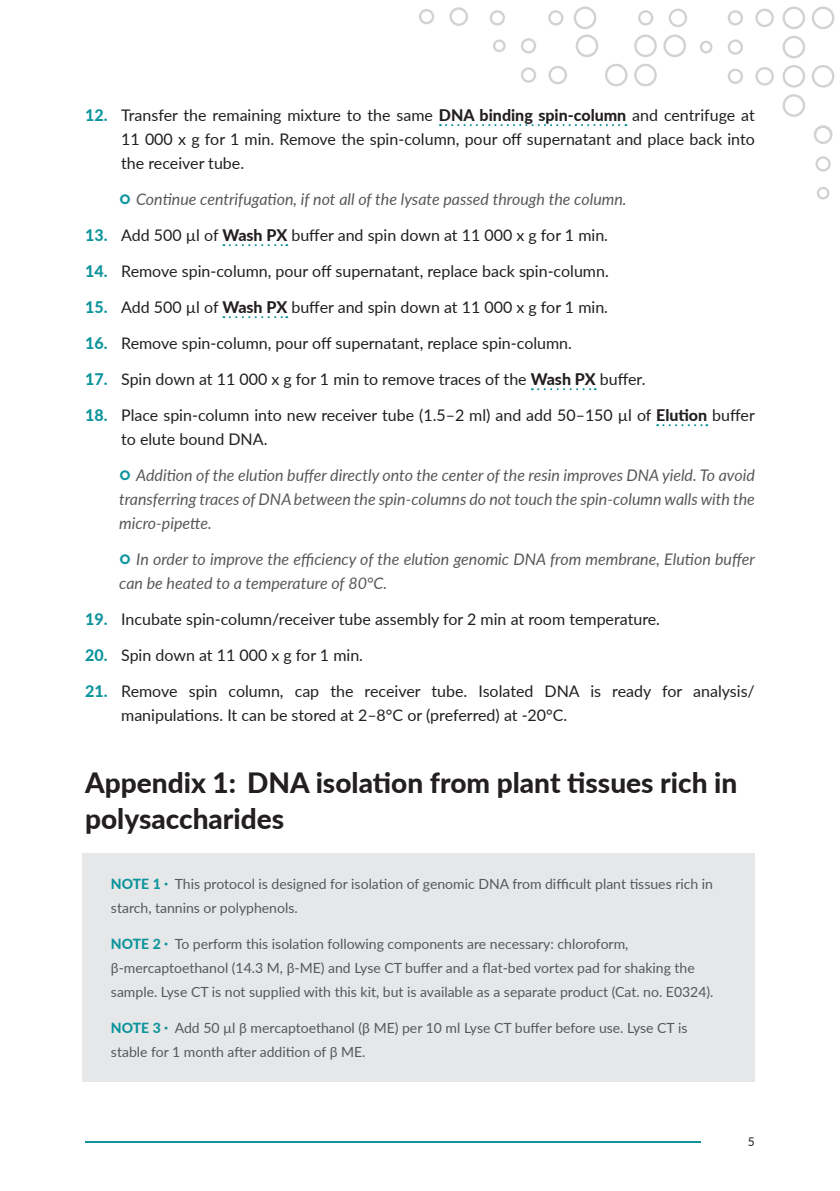
<style>
.page{position:relative;width:840px;height:1191px;background:#fff}
.page>*{position:absolute;margin:0;border:0;box-sizing:border-box;transform-origin:0 0}
.Nagłówek_1_B_TOC{font:800 28px/36px "Lato";color:#231f20}
.t1{font:16px/24px "Lato";color:#231f20}
.t2{font:italic 16px/24px "Lato";color:#57585a;text-align:justify}
.nota_szara{font:14px/24px "Lato";color:#57585a}
.t3{font:12px "Lato";color:#231f20}
.s1{font-weight:800;color:#0e949c}
.s2{font-weight:800}
.s3{font-weight:800;font-style:normal;font-size:18px;color:#0e949c}
</style>
<div class="page">
<hr style="left:85px;top:1141px;width:615px;height:2px;background:#0e949c">
<svg style="left:812px;top:7px;width:21px;height:22px"></svg>
<svg style="left:812px;top:65px;width:21px;height:23px"></svg>
<svg style="left:782px;top:94px;width:22px;height:23px"></svg>
<svg style="left:782px;top:65px;width:22px;height:23px"></svg>
<svg style="left:755px;top:67px;width:18px;height:19px"></svg>
<svg style="left:755px;top:9px;width:18px;height:18px"></svg>
<svg style="left:668px;top:9px;width:18px;height:18px"></svg>
<svg style="left:638px;top:10px;width:15px;height:16px"></svg>
<svg style="left:548px;top:10px;width:15px;height:16px"></svg>
<svg style="left:489px;top:10px;width:15px;height:16px"></svg>
<svg style="left:727px;top:10px;width:15px;height:16px"></svg>
<svg style="left:727px;top:39px;width:15px;height:16px"></svg>
<svg style="left:727px;top:69px;width:15px;height:15px"></svg>
<svg style="left:700px;top:41px;width:12px;height:12px"></svg>
<svg style="left:782px;top:36px;width:22px;height:22px"></svg>
<svg style="left:782px;top:7px;width:22px;height:22px"></svg>
<svg style="left:815px;top:156px;width:15px;height:16px"></svg>
<svg style="left:816px;top:187px;width:13px;height:12px"></svg>
<svg style="left:573px;top:7px;width:23px;height:22px"></svg>
<svg style="left:813px;top:125px;width:18px;height:19px"></svg>
<svg style="left:449px;top:7px;width:19px;height:19px"></svg>
<svg style="left:605px;top:64px;width:22px;height:22px"></svg>
<svg style="left:548px;top:66px;width:18px;height:18px"></svg>
<svg style="left:521px;top:38px;width:15px;height:15px"></svg>
<svg style="left:521px;top:67px;width:15px;height:16px"></svg>
<svg style="left:493px;top:39px;width:12px;height:13px"></svg>
<svg style="left:575px;top:35px;width:23px;height:22px"></svg>
<svg style="left:634px;top:35px;width:22px;height:22px"></svg>
<svg style="left:634px;top:64px;width:22px;height:22px"></svg>
<svg style="left:663px;top:35px;width:22px;height:22px"></svg>
<svg style="left:419px;top:9px;width:15px;height:15px"></svg>
<svg style="left:439px;top:124px;width:187px;height:2px"></svg>
<svg style="left:223px;top:244px;width:64px;height:2px"></svg>
<svg style="left:223px;top:316px;width:64px;height:2px"></svg>
<svg style="left:538px;top:388px;width:57px;height:2px"></svg>
<svg style="left:663px;top:424px;width:44px;height:2px"></svg>
<div style="left:82px;top:853px;width:672px;height:228px;background:#e6e7e9"></div>
<p class="t1" style="left:121px;top:103px;width:634px;text-align:justify;text-indent:-36px"><span class="s1">12.</span> Transfer the remaining mixture to the same <span class="s2">DNA binding spin-column</span> and centrifuge at 11 000 x g for 1 min. Remove the spin‑column, pour off supernatant and place back into the receiver tube.</p>
<p class="t2" style="left:119px;top:187px;width:508px"><span class="s3">○</span> Continue centrifugation, if not all of the lysate passed through the column.</p>
<p class="t1" style="left:85px;top:223px;width:524px"><span class="s1">13.</span> Add 500 µl of <span class="s2">Wash PX</span> buffer and spin down at 11 000 x g for 1 min.</p>
<p class="t1" style="left:85px;top:259px;width:525px"><span class="s1">14.</span> Remove spin‑column, pour off supernatant, replace back spin‑column.</p>
<p class="t1" style="left:85px;top:295px;width:524px"><span class="s1">15.</span> Add 500 µl of <span class="s2">Wash PX</span> buffer and spin down at 11 000 x g for 1 min.</p>
<p class="t1" style="left:85px;top:331px;width:488px"><span class="s1">16.</span> Remove spin‑column, pour off supernatant, replace spin‑column.</p>
<p class="t1" style="left:85px;top:367px;width:561px"><span class="s1">17.</span> Spin down at 11 000 x g for 1 min to remove traces of the <span class="s2">Wash PX</span> buffer.</p>
<p class="t1" style="left:121px;top:403px;width:634px;text-indent:-36px"><span class="s1">18.</span> Place spin‑column into new receiver tube (1.5–2 ml) and add 50–150 µl of <span class="s2">Elution</span> buffer to elute bound DNA.</p>
<p class="t2" style="left:119px;top:463px;width:636px"><span class="s3">○</span> Addition of the elution buffer directly onto the center of the resin improves DNA yield. To avoid transferring traces of DNA between the spin‑columns do not touch the spin‑column walls with the micro‑pipette.</p>
<p class="t2" style="left:119px;top:547px;width:636px"><span class="s3">○</span> In order to improve the efficiency of the elution genomic DNA from membrane, Elution buffer can be heated to a temperature of 80°C.</p>
<p class="t1" style="left:85px;top:607px;width:576px"><span class="s1">19.</span> Incubate spin‑column/receiver tube assembly for 2 min at room temperature.</p>
<p class="t1" style="left:85px;top:643px;width:279px"><span class="s1">20.</span> Spin down at 11 000 x g for 1 min.</p>
<p class="t1" style="left:121px;top:679px;width:634px;text-indent:-36px"><span class="s1">21.</span> Remove spin column, cap the receiver tube. Isolated DNA is ready for analysis/ manipulations. It can be stored at 2–8°C or (preferred) at -20°C.</p>
<p class="Nagłówek_1_B_TOC" style="left:85px;top:764px;width:653px">Appendix 1: DNA isolation from plant tissues rich in polysaccharides</p>
<p class="nota_szara" style="left:111px;top:871px;width:603px"><span class="s1">NOTE 1 ·</span> This protocol is designed for isolation of genomic DNA from difficult plant tissues rich in starch, tannins or polyphenols.</p>
<p class="nota_szara" style="left:111px;top:931px;width:603px"><span class="s1">NOTE 2 ·</span> To perform this isolation following components are necessary: chloroform, β‑mercaptoethanol (14.3 M, β‑ME) and Lyse CT buffer and a flat‑bed vortex pad for shaking the sample. Lyse CT is not supplied with this kit, but is available as a separate product (Cat. no. E0324).</p>
<p class="nota_szara" style="left:111px;top:1015px;width:577px"><span class="s1">NOTE 3 ·</span> Add 50 µl β mercaptoethanol (β ME) per 10 ml Lyse CT buffer before use. Lyse CT is stable for 1 month after addition of β ME.</p>
<p class="t3" style="left:747px;top:1133px;width:8px">5</p>
</div>
